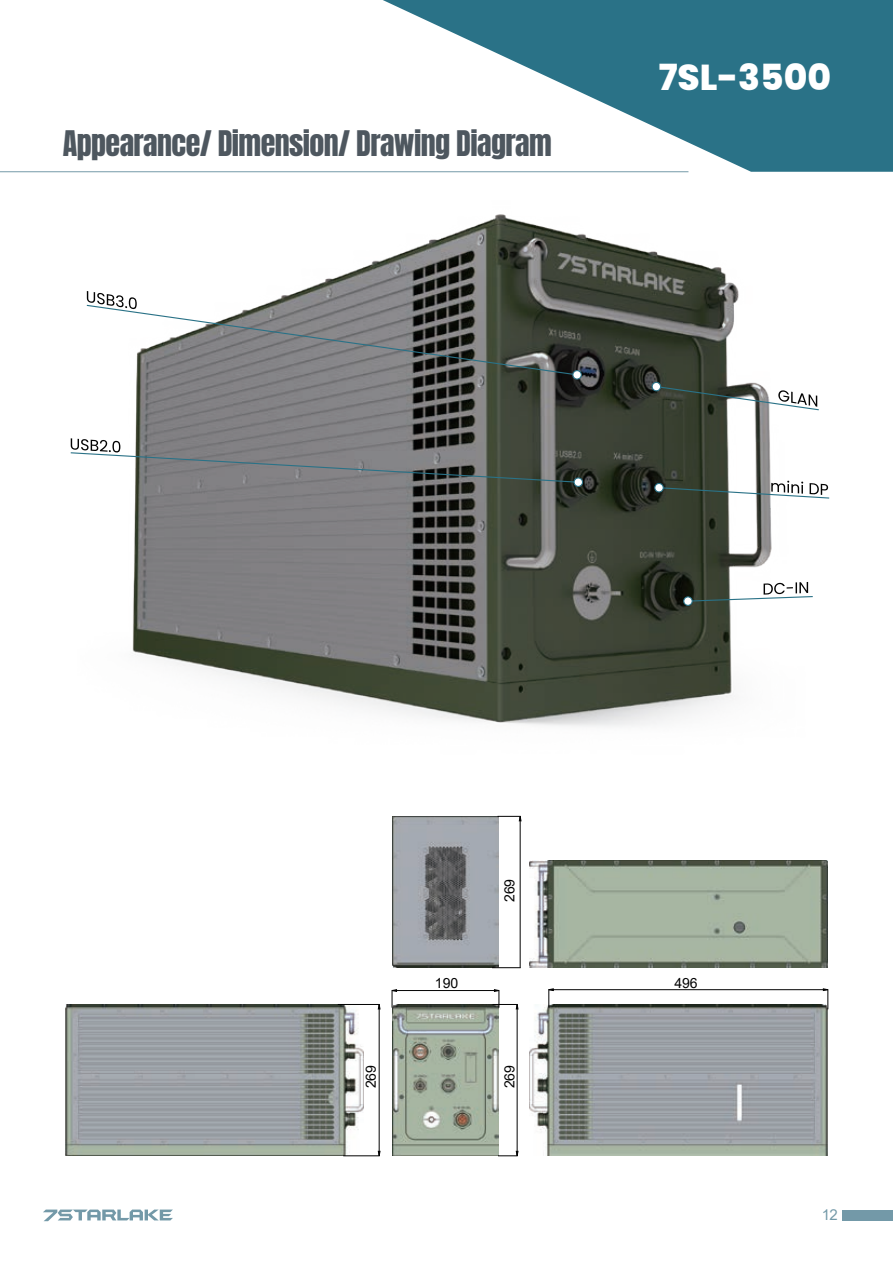
<style>
.page{position:relative;width:893px;height:1263px;background:#fff}
.page>*{position:absolute;margin:0;border:0;box-sizing:border-box;transform-origin:0 0}
.t1{font:800 36px "Poppins";color:#fff}
.t2{font:30px "Anton";letter-spacing:-.02em;color:#4e575f}
.t3{font:15px "Arial";color:#518093}
.t4{font:14.1px "Arial";color:#030303}
</style>
<div class="page">
<svg style="left:383px;top:0;width:510px;height:172px;fill:#2a7287"></svg>
<hr style="left:0;top:171px;width:688px;height:1px;background:#518093">
<img style="left:132px;top:214px;width:657px;height:513px">
<svg style="left:86px;top:291px;width:496px;height:89px"></svg>
<svg style="left:651px;top:381px;width:168px;height:30px"></svg>
<svg style="left:654px;top:481px;width:176px;height:18px"></svg>
<svg style="left:683px;top:582px;width:130px;height:24px"></svg>
<svg style="left:70px;top:438px;width:513px;height:49px"></svg>
<img style="left:530px;top:861px;width:298px;height:107px">
<img style="left:392px;top:1004px;width:107px;height:152px">
<svg style="left:498px;top:1151px;width:21px;height:5px"></svg>
<svg style="left:391px;top:989px;width:6px;height:19px"></svg>
<hr style="left:517px;top:1004px;width:1px;height:152px;background:#030303">
<svg style="left:492px;top:989px;width:27px;height:20px"></svg>
<hr style="left:392px;top:990px;width:107px;height:1px;background:#030303">
<img style="left:530px;top:1004px;width:298px;height:152px">
<svg style="left:548px;top:988px;width:6px;height:19px"></svg>
<hr style="left:549px;top:989px;width:279px;height:1px;background:#030303">
<svg style="left:823px;top:988px;width:6px;height:21px"></svg>
<img style="left:392px;top:816px;width:107px;height:152px">
<hr style="left:520px;top:816px;width:1px;height:152px;background:#030303">
<svg style="left:492px;top:967px;width:29px;height:1px"></svg>
<svg style="left:498px;top:816px;width:24px;height:5px"></svg>
<img style="left:65px;top:1004px;width:298px;height:152px">
<hr style="left:379px;top:1004px;width:1px;height:152px;background:#030303">
<hr style="left:343px;top:1155px;width:37px;height:1px;background:#030303">
<hr style="left:338px;top:1004px;width:42px;height:1px;background:#030303">
<div style="left:842px;top:1209px;width:51px;height:11px;background:#7399a8"></div>
<svg style="left:43px;top:1209px;width:130px;height:12px"></svg>
<p class="t2" style="left:63px;top:128px;width:490px">Appearance/ Dimension/ Drawing Diagram</p>
<p class="t1" style="left:659px;top:57px;width:174px">7SL-3500</p>
<p class="t4" style="left:361px;top:1088px;width:25px;rotate:-90deg">269</p>
<p class="t4" style="left:435px;top:973px;width:25px">190</p>
<p class="t4" style="left:500px;top:902px;width:25px;rotate:-90deg">269</p>
<p class="t4" style="left:500px;top:1088px;width:25px;rotate:-90deg">269</p>
<p class="t4" style="left:674px;top:973px;width:25px">496</p>
<p class="t3" style="left:821px;top:1205px;width:18px">12</p>
</div>
